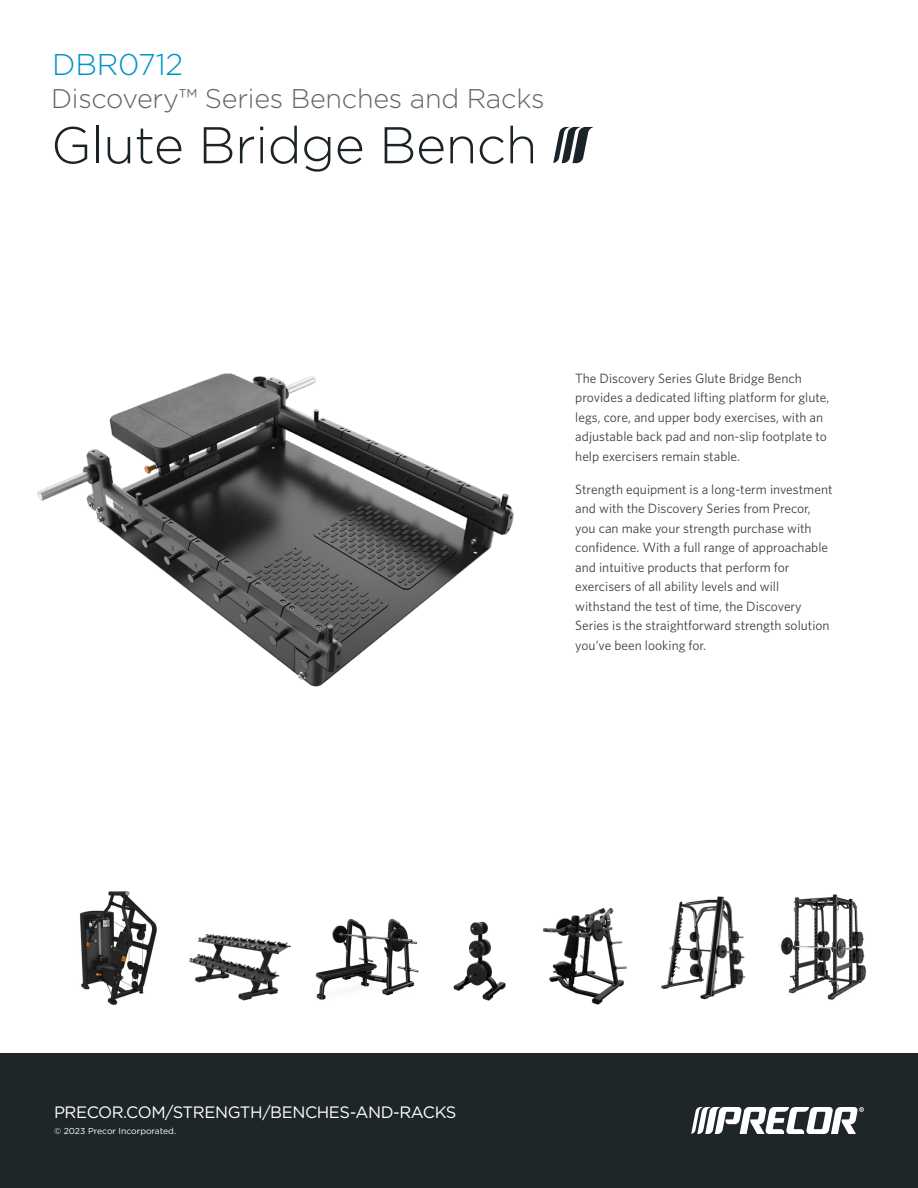
<style>
.page{position:relative;width:918px;height:1188px;background:#fff}
.page>*{position:absolute;margin:0;border:0;box-sizing:border-box;transform-origin:0 0}
.t1{font:300 51.6px "Gotham";letter-spacing:-.01em;color:#1a2428}
.t2{font:300 30px "Gotham";letter-spacing:-.01em;color:#0092c8}
.t3{font:300 27px "Gotham";letter-spacing:-.01em;color:#676464}
.t4{font:16.5px "Gotham";letter-spacing:-.025em;color:#fff}
.t5{font:13.5px/19.5px "Whitney";color:#414042}
.t6{font:8.7px "Gotham";color:#fff}
</style>
<div class="page">
<div style="left:0;top:1053px;width:918px;height:135px;background:#1e262a"></div>
<svg style="left:691px;top:1107px;width:173px;height:27px"></svg>
<img style="left:37px;top:373px;width:477px;height:314px">
<img style="left:79px;top:891px;width:78px;height:114px">
<img style="left:779px;top:894px;width:87px;height:106px">
<img style="left:315px;top:919px;width:104px;height:81px">
<img style="left:453px;top:921px;width:53px;height:80px">
<img style="left:543px;top:907px;width:84px;height:98px">
<img style="left:661px;top:896px;width:85px;height:104px">
<img style="left:189px;top:934px;width:102px;height:67px">
<svg style="left:553px;top:127px;width:41px;height:36px"></svg>
<p class="t2" style="left:52px;top:45px;width:133px">DBR0712</p>
<p class="t3" style="left:51px;top:81px;width:495px">Discovery™ Series Benches and Racks</p>
<p class="t1" style="left:51px;top:112px;width:488px">Glute Bridge Bench</p>
<p class="t5" style="left:575px;top:368px;width:256px">The Discovery Series Glute Bridge Bench provides a dedicated lifting platform for glute, legs, core, and upper body exercises, with an adjustable back pad and non-slip footplate to help exercisers remain stable.</p>
<p class="t5" style="left:575px;top:479px;width:259px">Strength equipment is a long-term investment and with the Discovery Series from Precor, you can make your strength purchase with confidence. With a full range of approachable and intuitive products that perform for exercisers of all ability levels and will withstand the test of time, the Discovery Series is the straightforward strength solution you’ve been looking for.</p>
<p class="t4" style="left:54px;top:1102px;width:404px">PRECOR.COM/STRENGTH/BENCHES-AND-RACKS</p>
<p class="t6" style="left:54px;top:1125px;width:124px">© 2023 Precor Incorporated.</p>
</div>
